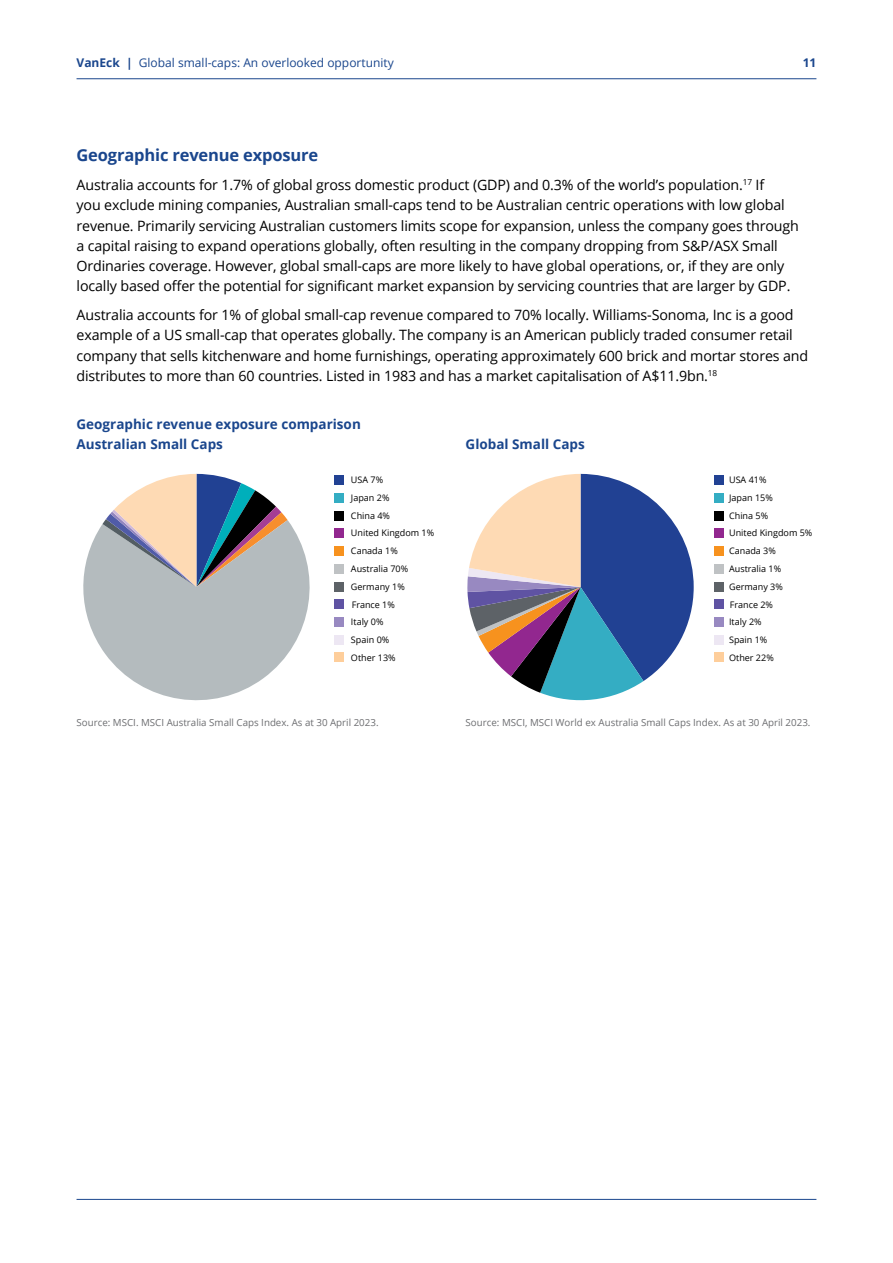
<style>
.page{position:relative;width:893px;height:1263px;background:#fff}
.page>*{position:absolute;margin:0;border:0;box-sizing:border-box;transform-origin:0 0}
.t1{font:700 16.5px "Open Sans";letter-spacing:-.01em;color:#1a468d}
.t2{font:14.25px/20.2px "Open Sans";letter-spacing:-.01em;color:#000}
.t3{font:700 13.5px/19.5px "Open Sans";color:#1a468d}
.t4{font:12px "Open Sans";color:#1a468d}
.t5{font:700 12px "Open Sans";color:#1a468d}
.t6{font:9.75px "Open Sans";color:#6d6e71}
.t7{font:9px/17.9px "Open Sans";color:#000}
.s1{font-weight:700}
</style>
<div class="page">
<hr style="left:77px;top:78px;width:739px;height:1px;background:#1a468d">
<hr style="left:77px;top:1199px;width:739px;height:1px;background:#1a468d">
<svg style="left:83px;top:521px;width:227px;height:180px;fill:#b4bbbe"></svg>
<svg style="left:102px;top:474px;width:186px;height:113px;background:#a7a7aa"></svg>
<svg style="left:467px;top:474px;width:227px;height:227px"></svg>
<div style="left:334px;top:475px;width:10px;height:10px;background:#214193"></div>
<div style="left:334px;top:493px;width:10px;height:10px;background:#34adc3"></div>
<div style="left:334px;top:511px;width:10px;height:9px;background:#000"></div>
<div style="left:334px;top:528px;width:10px;height:10px;background:#92278f"></div>
<div style="left:334px;top:546px;width:10px;height:10px;background:#f7921e"></div>
<div style="left:334px;top:564px;width:10px;height:10px;background:#bfc2c4"></div>
<div style="left:334px;top:582px;width:10px;height:9px;background:#5d6267"></div>
<div style="left:334px;top:599px;width:10px;height:10px;background:#5f53a3"></div>
<div style="left:334px;top:617px;width:10px;height:10px;background:#9889c1"></div>
<div style="left:334px;top:635px;width:10px;height:9px;background:#ede7f3"></div>
<div style="left:335px;top:653px;width:9px;height:9px;background:#fece9b"></div>
<div style="left:715px;top:475px;width:9px;height:10px;background:#214193"></div>
<div style="left:715px;top:493px;width:9px;height:10px;background:#34adc3"></div>
<div style="left:715px;top:511px;width:9px;height:9px;background:#000"></div>
<div style="left:715px;top:528px;width:9px;height:10px;background:#92278f"></div>
<div style="left:715px;top:546px;width:9px;height:10px;background:#f7921e"></div>
<div style="left:715px;top:564px;width:9px;height:10px;background:#bfc2c4"></div>
<div style="left:715px;top:582px;width:9px;height:9px;background:#5d6267"></div>
<div style="left:715px;top:599px;width:9px;height:10px;background:#5f53a3"></div>
<div style="left:715px;top:617px;width:9px;height:10px;background:#9889c1"></div>
<div style="left:715px;top:635px;width:9px;height:9px;background:#ede7f3"></div>
<div style="left:715px;top:653px;width:9px;height:9px;background:#fece9b"></div>
<p class="t4" style="left:77px;top:55px;width:319px"><span class="s1">VanEck |</span> Global small-caps: An overlooked opportunity</p>
<p class="t5" style="left:803px;top:55px;width:15px">11</p>
<p class="t1" style="left:77px;top:144px;width:243px">Geographic revenue exposure</p>
<p class="t2" style="left:77px;top:175px;width:724px">Australia accounts for 1.7% of global gross domestic product (GDP) and 0.3% of the world’s population.<sup>17</sup> If<br>you exclude mining companies, Australian small-caps tend to be Australian centric operations with low global revenue. Primarily servicing Australian customers limits scope for expansion, unless the company goes through a capital raising to expand operations globally, often resulting in the company dropping from S&amp;P/ASX Small Ordinaries coverage. However, global small-caps are more likely to have global operations, or, if they are only locally based offer the potential for significant market expansion by servicing countries that are larger by GDP.</p>
<p class="t2" style="left:77px;top:305px;width:733px">Australia accounts for 1% of global small-cap revenue compared to 70% locally. Williams-Sonoma, Inc is a good example of a US small-cap that operates globally. The company is an American publicly traded consumer retail company that sells kitchenware and home furnishings, operating approximately 600 brick and mortar stores and distributes to more than 60 countries. Listed in 1983 and has a market capitalisation of A$11.9bn.<sup>18</sup></p>
<p class="t3" style="left:77px;top:414px;width:286px">Geographic revenue exposure comparison<br>Australian Small Caps</p>
<p class="t3" style="left:466px;top:434px;width:121px">Global Small Caps</p>
<p class="t7" style="left:351px;top:470px;width:85px">USA 7%<br>Japan 2%<br>China 4%<br>United Kingdom 1%<br>Canada 1%<br>Australia 70%<br>Germany 1%<br>France 1%<br>Italy 0%<br>Spain 0%<br>Other 13%</p>
<p class="t7" style="left:729px;top:470px;width:85px">USA 41%<br>Japan 15%<br>China 5%<br>United Kingdom 5%<br>Canada 3%<br>Australia 1%<br>Germany 3%<br>France 2%<br>Italy 2%<br>Spain 1%<br>Other 22%</p>
<p class="t6" style="left:77px;top:716px;width:304px">Source: MSCI. MSCI Australia Small Caps Index. As at 30 April 2023.</p>
<p class="t6" style="left:466px;top:716px;width:346px">Source: MSCI, MSCI World ex Australia Small Caps Index. As at 30 April 2023.</p>
</div>
